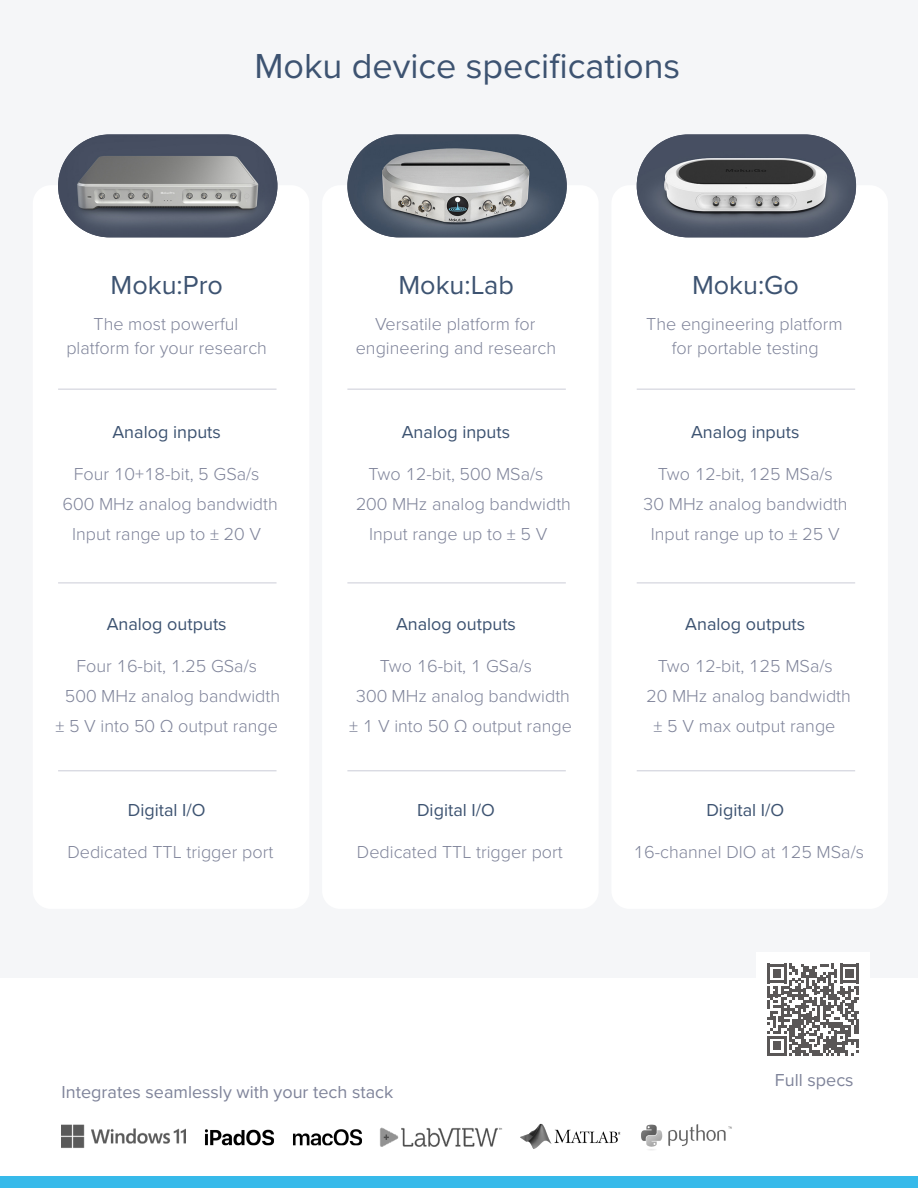
<style>
.page{position:relative;width:918px;height:1188px;background:#f5f6f8}
.page>*{position:absolute;margin:0;border:0;box-sizing:border-box;transform-origin:0 0}
.CAPS_HEADER{font:36px "Proxima Nova";color:#3d5371}
.Small_Title{font:27px "Proxima Nova";color:#3d5371}
.Body_Copy{font:300 18px/24px "Proxima Nova";color:#7f849a;text-align:center}
.Body_Copy-2{font:18px "Proxima Nova";color:#3d5371}
.Body_Copy-3{font:18px "Proxima Nova";color:#7f849a}
</style>
<div class="page">
<div style="left:0;top:979px;width:918px;height:209px;background:#fff"></div>
<div style="left:0;top:1177px;width:918px;height:11px;background:#37baea"></div>
<div style="left:611px;top:185px;width:277px;height:724px;background:#fff;border-radius:18px"></div>
<hr style="left:637px;top:389px;width:218px;height:1px;background:#cbccd7">
<hr style="left:637px;top:583px;width:218px;height:1px;background:#cbccd7">
<hr style="left:637px;top:770px;width:218px;height:1px;background:#cbccd7">
<img style="left:637px;top:134px;width:219px;height:103px;border-radius:51px">
<div style="left:322px;top:185px;width:277px;height:724px;background:#fff;border-radius:18px"></div>
<hr style="left:347px;top:389px;width:219px;height:1px;background:#cbccd7">
<hr style="left:347px;top:583px;width:219px;height:1px;background:#cbccd7">
<hr style="left:347px;top:770px;width:219px;height:1px;background:#cbccd7">
<img style="left:347px;top:134px;width:220px;height:103px;border-radius:51px">
<div style="left:33px;top:185px;width:276px;height:724px;background:#fff;border-radius:18px"></div>
<hr style="left:58px;top:389px;width:219px;height:1px;background:#cbccd7">
<hr style="left:58px;top:583px;width:219px;height:1px;background:#cbccd7">
<hr style="left:58px;top:770px;width:219px;height:1px;background:#cbccd7">
<img style="left:58px;top:134px;width:219px;height:103px;border-radius:51px">
<img style="left:205px;top:1129px;width:38px;height:17px">
<img style="left:412px;top:1128px;width:78px;height:19px">
<img style="left:243px;top:1127px;width:169px;height:20px">
<img style="left:490px;top:1123px;width:116px;height:26px">
<img style="left:606px;top:1124px;width:126px;height:26px">
<img style="left:62px;top:1124px;width:124px;height:24px">
<div style="left:756px;top:953px;width:114px;height:101px;background:#fff"></div>
<svg style="left:767px;top:964px;width:92px;height:92px"></svg>
<p class="CAPS_HEADER" style="left:254px;top:39px;width:427px">Moku device specifications</p>
<p class="Small_Title" style="left:111px;top:265px;width:114px">Moku:Pro</p>
<p class="Body_Copy" style="left:66px;top:311px;width:202px">The most powerful platform for your research</p>
<p class="Small_Title" style="left:398px;top:265px;width:117px">Moku:Lab</p>
<p class="Body_Copy" style="left:356px;top:311px;width:202px">Versatile platform for engineering and research</p>
<p class="Small_Title" style="left:692px;top:265px;width:108px">Moku:Go</p>
<p class="Body_Copy" style="left:646px;top:311px;width:198px">The engineering platform for portable testing</p>
<p class="Body_Copy-2" style="left:112px;top:419px;width:110px">Analog inputs</p>
<p class="Body_Copy-2" style="left:402px;top:419px;width:110px">Analog inputs</p>
<p class="Body_Copy-2" style="left:691px;top:419px;width:110px">Analog inputs</p>
<p class="Body_Copy" style="left:74px;top:461px;width:187px">Four 10+18-bit, 5 GSa/s</p>
<p class="Body_Copy" style="left:369px;top:461px;width:176px">Two 12-bit, 500 MSa/s</p>
<p class="Body_Copy" style="left:658px;top:461px;width:176px">Two 12-bit, 125 MSa/s</p>
<p class="Body_Copy" style="left:63px;top:491px;width:217px">600 MHz analog bandwidth</p>
<p class="Body_Copy" style="left:356px;top:491px;width:217px">200 MHz analog bandwidth</p>
<p class="Body_Copy" style="left:643px;top:491px;width:206px">30 MHz analog bandwidth</p>
<p class="Body_Copy" style="left:72px;top:521px;width:190px">Input range up to ± 20 V</p>
<p class="Body_Copy" style="left:369px;top:521px;width:180px">Input range up to ± 5 V</p>
<p class="Body_Copy" style="left:651px;top:521px;width:190px">Input range up to ± 25 V</p>
<p class="Body_Copy-2" style="left:107px;top:611px;width:121px">Analog outputs</p>
<p class="Body_Copy-2" style="left:396px;top:611px;width:121px">Analog outputs</p>
<p class="Body_Copy-2" style="left:685px;top:611px;width:121px">Analog outputs</p>
<p class="Body_Copy" style="left:76px;top:653px;width:182px">Four 16-bit, 1.25 GSa/s</p>
<p class="Body_Copy" style="left:380px;top:653px;width:154px">Two 16-bit, 1 GSa/s</p>
<p class="Body_Copy" style="left:658px;top:653px;width:176px">Two 12-bit, 125 MSa/s</p>
<p class="Body_Copy" style="left:65px;top:683px;width:217px">500 MHz analog bandwidth</p>
<p class="Body_Copy" style="left:356px;top:683px;width:216px">300 MHz analog bandwidth</p>
<p class="Body_Copy" style="left:646px;top:683px;width:206px">20 MHz analog bandwidth</p>
<p class="Body_Copy" style="left:55px;top:713px;width:224px">± 5 V into 50 Ω output range</p>
<p class="Body_Copy" style="left:349px;top:713px;width:224px">± 1 V into 50 Ω output range</p>
<p class="Body_Copy" style="left:654px;top:713px;width:183px">± 5 V max output range</p>
<p class="Body_Copy-2" style="left:128px;top:797px;width:79px">Digital I/O</p>
<p class="Body_Copy-2" style="left:417px;top:797px;width:79px">Digital I/O</p>
<p class="Body_Copy-2" style="left:706px;top:797px;width:79px">Digital I/O</p>
<p class="Body_Copy" style="left:67px;top:839px;width:207px">Dedicated TTL trigger port</p>
<p class="Body_Copy" style="left:357px;top:839px;width:207px">Dedicated TTL trigger port</p>
<p class="Body_Copy" style="left:634px;top:839px;width:232px">16-channel DIO at 125 MSa/s</p>
<p class="Body_Copy-3" style="left:62px;top:1079px;width:333px">Integrates seamlessly with your tech stack</p>
<p class="Body_Copy-3" style="left:775px;top:1067px;width:80px">Full specs</p>
</div>
